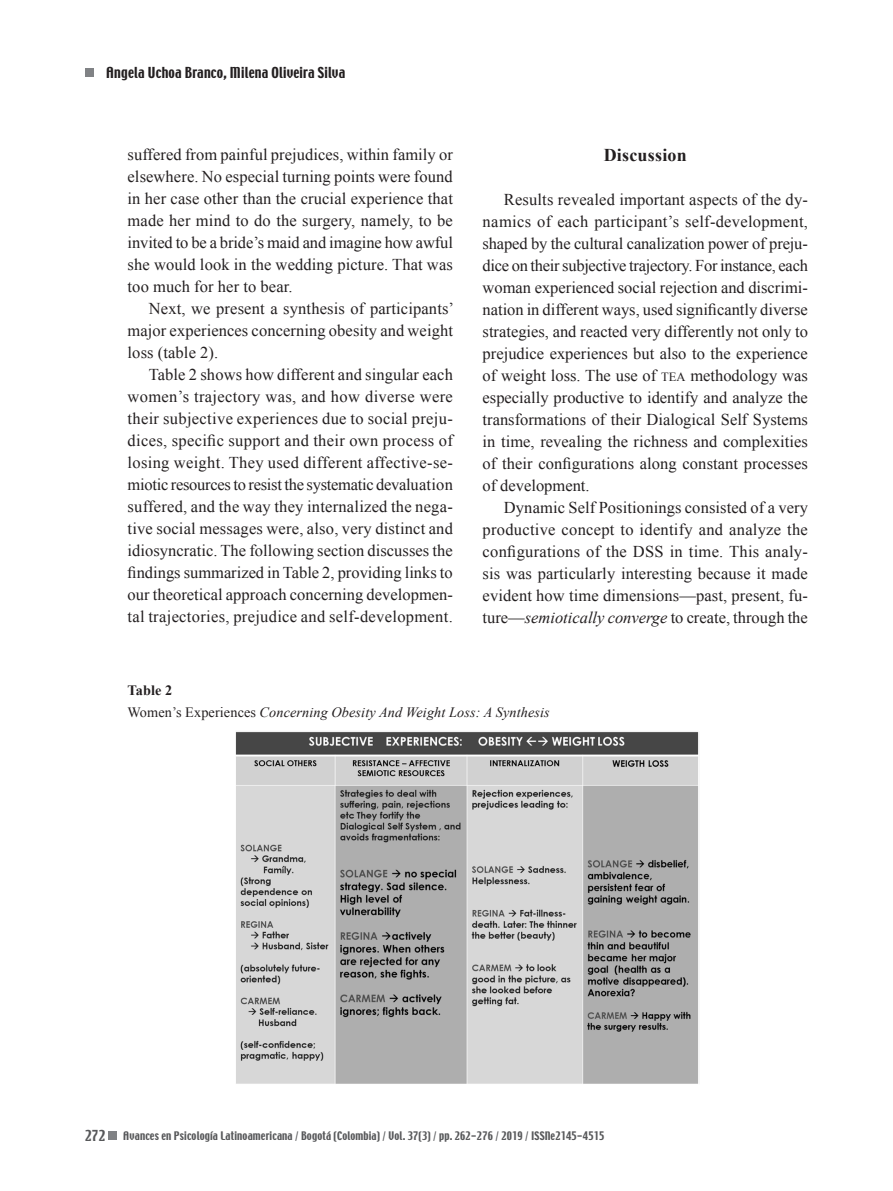
<style>
.page{position:relative;width:893px;height:1191px;background:#fff}
.page>*{position:absolute;margin:0;border:0;box-sizing:border-box;transform-origin:0 0}
._13Tit_1{font:700 18px "Times New Roman";letter-spacing:.015em;color:#231f20}
._01Body{font:16.5px/22px "Times New Roman";letter-spacing:.01em;color:#231f20;text-align:justify}
._20Tabl_Tit{font:italic 14.25px "Times New Roman";letter-spacing:.01em;color:#231f20}
._20Tabl_Tit-2{font:700 14.25px "Times New Roman";letter-spacing:.01em;color:#231f20}
.t1{font:13.5px "Techno";letter-spacing:.015em;color:#231f20}
.t2{font:13.5px "Techno";color:#57585a}
.t3{font:10.5px "Techno";letter-spacing:.015em;color:#57585a}
.s1{font-size:12.6px}
.s2{font-style:italic}
.s3{font-style:normal}
</style>
<div class="page">
<div style="left:85px;top:68px;width:8px;height:8px;background:#808285"></div>
<div style="left:108px;top:1131px;width:9px;height:9px;background:#808285"></div>
<img style="left:236px;top:731px;width:463px;height:353px">
<p class="t1" style="left:106px;top:63px;width:240px">Angela Uchoa Branco, Milena Oliveira Silva</p>
<p class="_01Body" style="left:128px;top:143px;width:327px">suffered from painful prejudices, within family or elsewhere. No especial turning points were found in her case other than the crucial experience that made her mind to do the surgery, namely, to be invited to be a bride’s maid and imagine how awful she would look in the wedding picture. That was too much for her to bear.</p>
<p class="_01Body" style="left:128px;top:297px;width:328px;text-indent:21px">Next, we present a synthesis of participants’ major experiences concerning obesity and weight loss (table 2).</p>
<p class="_01Body" style="left:128px;top:363px;width:327px;text-indent:21px">Table 2 shows how different and singular each women’s trajectory was, and how diverse were their subjective experiences due to social preju&shy;dices, specific support and their own process of losing weight. They used different affective-se&shy;miotic resources to resist the systematic devaluation suffered, and the way they internalized the nega&shy;tive social messages were, also, very distinct and idiosyncratic. The following section discusses the findings summarized in Table 2, providing links to our theoretical approach concerning developmen&shy;tal trajectories, prejudice and self-development.</p>
<p class="_13Tit_1" style="left:604px;top:143px;width:85px">Discussion</p>
<p class="_01Body" style="left:483px;top:188px;width:327px;text-indent:21px">Results revealed important aspects of the dy&shy;namics of each participant’s self-development, shaped by the cultural canalization power of preju&shy;dice on their subjective trajectory. For instance, each woman experienced social rejection and discrimi&shy;nation in different ways, used significantly diverse strategies, and reacted very differently not only to prejudice experiences but also to the experience of weight loss. The use of <span class="s1">tea</span> methodology was especially productive to identify and analyze the transformations of their Dialogical Self Systems in time, revealing the richness and complexities of their configurations along constant processes of development.</p>
<p class="_01Body" style="left:483px;top:496px;width:327px;text-indent:21px">Dynamic Self Positionings consisted of a very productive concept to identify and analyze the configurations of the DSS in time. This analy&shy;sis was particularly interesting because it made evident how time dimensions—past, present, fu&shy;ture—<span class="s2">semiotically converge</span> to create, through the</p>
<p class="_20Tabl_Tit-2" style="left:128px;top:680px;width:46px">Table 2</p>
<p class="_20Tabl_Tit" style="left:128px;top:702px;width:424px"><span class="s3">Women’s Experiences</span> Concerning Obesity And Weight Loss: A Synthesis</p>
<p class="t2" style="left:85px;top:1126px;width:22px">272</p>
<p class="t3" style="left:123px;top:1128px;width:482px">Avances en Psicología Latinoamericana / Bogotá (Colombia) / Vol. 37(3) / pp. 262-276 / 2019 / ISSNe2145-4515</p>
</div>
